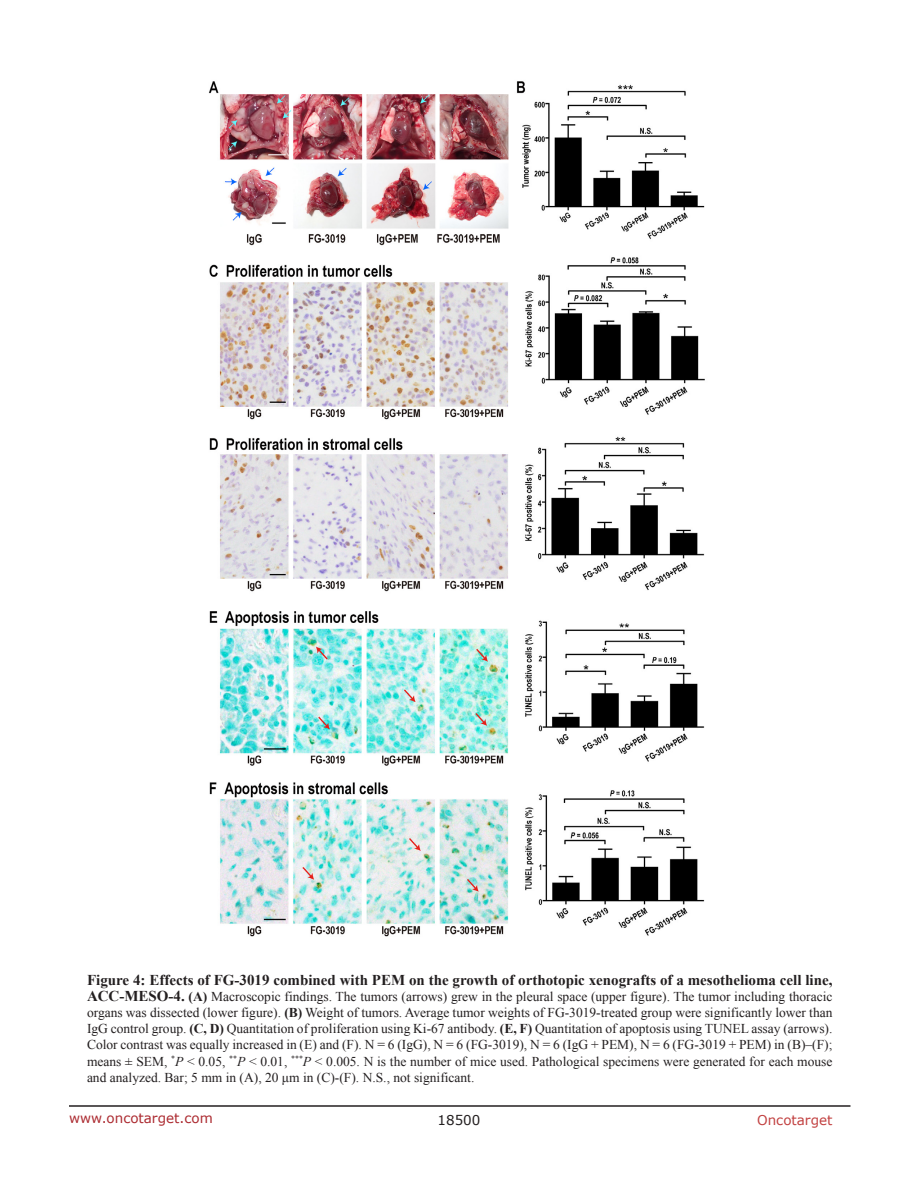
<style>
.page{position:relative;width:918px;height:1188px;background:#fff}
.page>*{position:absolute;margin:0;border:0;box-sizing:border-box;transform-origin:0 0}
.figuretext{font:700 15px "Times New Roman";color:#231f20}
.figuretext-2{font:13.5px/16.2px "Times New Roman";color:#231f20;text-align:justify}
.t1{font:13.5px "Verdana";color:#ac2b31}
.t2{font:13.5px "Verdana";color:#c24141}
.t3{font:13.5px "Verdana";color:#231f20}
.s1{font-weight:700;font-size:15px}
.s2{font-weight:700}
.s3{font-style:italic}
</style>
<div class="page">
<hr style="left:69px;top:1105px;width:781px;height:2px;background:#231f20">
<img style="left:209px;top:81px;width:496px;height:856px">
<p class="figuretext" style="left:87px;top:969px;width:747px">Figure 4: Effects of FG-3019 combined with PEM on the growth of orthotopic xenografts of a mesothelioma cell line,</p>
<p class="figuretext-2" style="left:87px;top:988px;width:747px"><span class="s1">ACC-MESO-4.</span> <span class="s2">(A)</span> Macroscopic findings. The tumors (arrows) grew in the pleural space (upper figure). The tumor including thoracic organs was dissected (lower figure). <span class="s2">(B)</span> Weight of tumors. Average tumor weights of FG-3019-treated group were significantly lower than IgG control group. <span class="s2">(C, D)</span> Quantitation of proliferation using Ki-67 antibody. <span class="s2">(E, F)</span> Quantitation of apoptosis using TUNEL assay (arrows).<br>Color contrast was equally increased in (E) and (F). N = 6 (IgG), N = 6 (FG-3019), N = 6 (IgG + PEM), N = 6 (FG-3019 + PEM) in (B)–(F); means ± SEM, <sup>*</sup><span class="s3">P</span> &lt; 0.05, <sup>**</sup><span class="s3">P</span> &lt; 0.01, <sup>***</sup><span class="s3">P</span> &lt; 0.005. N is the number of mice used. Pathological specimens were generated for each mouse and analyzed. Bar; 5 mm in (A), 20 μm in (C)-(F). N.S., not significant.</p>
<p class="t1" style="left:69px;top:1109px;width:145px">www.oncotarget.com</p>
<p class="t3" style="left:438px;top:1111px;width:44px">18500</p>
<p class="t2" style="left:757px;top:1111px;width:77px">Oncotarget</p>
</div>
